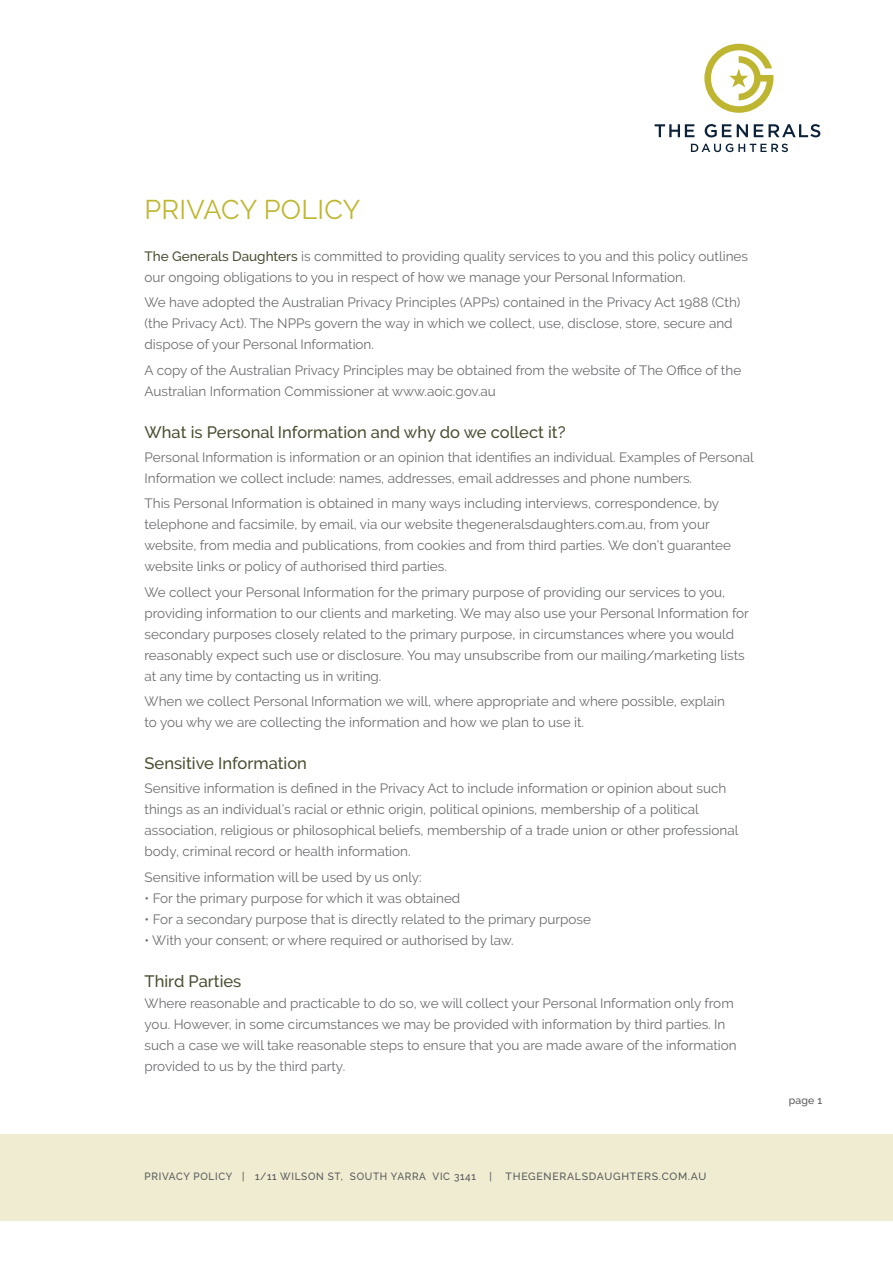
<style>
.page{position:relative;width:893px;height:1263px;background:#fff}
.page>*{position:absolute;margin:0;border:0;box-sizing:border-box;transform-origin:0 0}
.t1{font:27px "Raleway";letter-spacing:.01em;color:#bfb630}
.t2{font:500 16.5px "Raleway";color:#494f32}
.t3{font:13.5px/21px "Raleway";color:#6c6d70}
.t4{font:500 10.5px "Raleway";letter-spacing:.07em;color:#57585a;scale:.95 1}
.t5{font:500 10.5px "Raleway";letter-spacing:.07em;color:#57585a}
.s1{font-weight:500;color:#494f32}
</style>
<div class="page">
<div style="left:0;top:1134px;width:893px;height:86px;background:#efecd1"></div>
<svg style="left:655px;top:124px;width:39px;height:13px"></svg>
<svg style="left:705px;top:124px;width:26px;height:13px"></svg>
<svg style="left:737px;top:124px;width:11px;height:13px"></svg>
<svg style="left:754px;top:124px;width:66px;height:13px"></svg>
<svg style="left:691px;top:144px;width:97px;height:8px"></svg>
<svg style="left:704px;top:44px;width:69px;height:69px"></svg>
<p class="t1" style="left:145px;top:194px;width:217px">PRIVACY POLICY</p>
<p class="t3" style="left:145px;top:246px;width:605px"><span class="s1">The Generals Daughters</span> is committed to providing quality services to you and this policy outlines our ongoing obligations to you in respect of how we manage your Personal Information.</p>
<p class="t3" style="left:145px;top:292px;width:597px">We have adopted the Australian Privacy Principles (APPs) contained in the Privacy Act 1988 (Cth) (the Privacy Act). The NPPs govern the way in which we collect, use, disclose, store, secure and dispose of your Personal Information.</p>
<p class="t3" style="left:145px;top:360px;width:598px">A copy of the Australian Privacy Principles may be obtained from the website of The Office of the<br>Australian Information Commissioner at www.aoic.gov.au</p>
<p class="t2" style="left:145px;top:422px;width:423px">What is Personal Information and why do we collect it?</p>
<p class="t3" style="left:145px;top:447px;width:611px">Personal Information is information or an opinion that identifies an individual. Examples of Personal<br>Information we collect include: names, addresses, email addresses and phone numbers.</p>
<p class="t3" style="left:145px;top:493px;width:588px">This Personal Information is obtained in many ways including interviews, correspondence, by telephone and facsimile, by email, via our website thegeneralsdaughters.com.au, from your website, from media and publications, from cookies and from third parties. We don’t guarantee website links or policy of authorised third parties.</p>
<p class="t3" style="left:145px;top:582px;width:606px">We collect your Personal Information for the primary purpose of providing our services to you, providing information to our clients and marketing. We may also use your Personal Information for secondary purposes closely related to the primary purpose, in circumstances where you would reasonably expect such use or disclosure. You may unsubscribe from our mailing/marketing lists at any time by contacting us in writing.</p>
<p class="t3" style="left:145px;top:691px;width:582px">When we collect Personal Information we will, where appropriate and where possible, explain to you why we are collecting the information and how we plan to use it.</p>
<p class="t2" style="left:145px;top:754px;width:164px">Sensitive Information</p>
<p class="t3" style="left:145px;top:778px;width:595px">Sensitive information is defined in the Privacy Act to include information or opinion about such things as an individual’s racial or ethnic origin, political opinions, membership of a political association, religious or philosophical beliefs, membership of a trade union or other professional body, criminal record or health information.</p>
<p class="t3" style="left:145px;top:867px;width:279px">Sensitive information will be used by us only:</p>
<p class="t3" style="left:145px;top:888px;width:317px">• For the primary purpose for which it was obtained</p>
<p class="t3" style="left:145px;top:909px;width:448px">• For a secondary purpose that is directly related to the primary purpose</p>
<p class="t3" style="left:145px;top:930px;width:371px">• With your consent; or where required or authorised by law.</p>
<p class="t2" style="left:145px;top:971px;width:98px">Third Parties</p>
<p class="t3" style="left:145px;top:993px;width:594px">Where reasonable and practicable to do so, we will collect your Personal Information only from you. However, in some circumstances we may be provided with information by third parties. In such a case we will take reasonable steps to ensure that you are made aware of the information provided to us by the third party.</p>
<p class="t4" style="left:145px;top:1171px;width:350px">PRIVACY POLICY | 1/11 WILSON ST, SOUTH YARRA VIC 3141</p>
<p class="t4" style="left:490px;top:1171px;width:4px">|</p>
<p class="t5" style="left:506px;top:1171px;width:202px">THEGENERALSDAUGHTERS.COM.AU</p>
<p class="t5" style="left:789px;top:1094px;width:35px">page 1</p>
</div>
